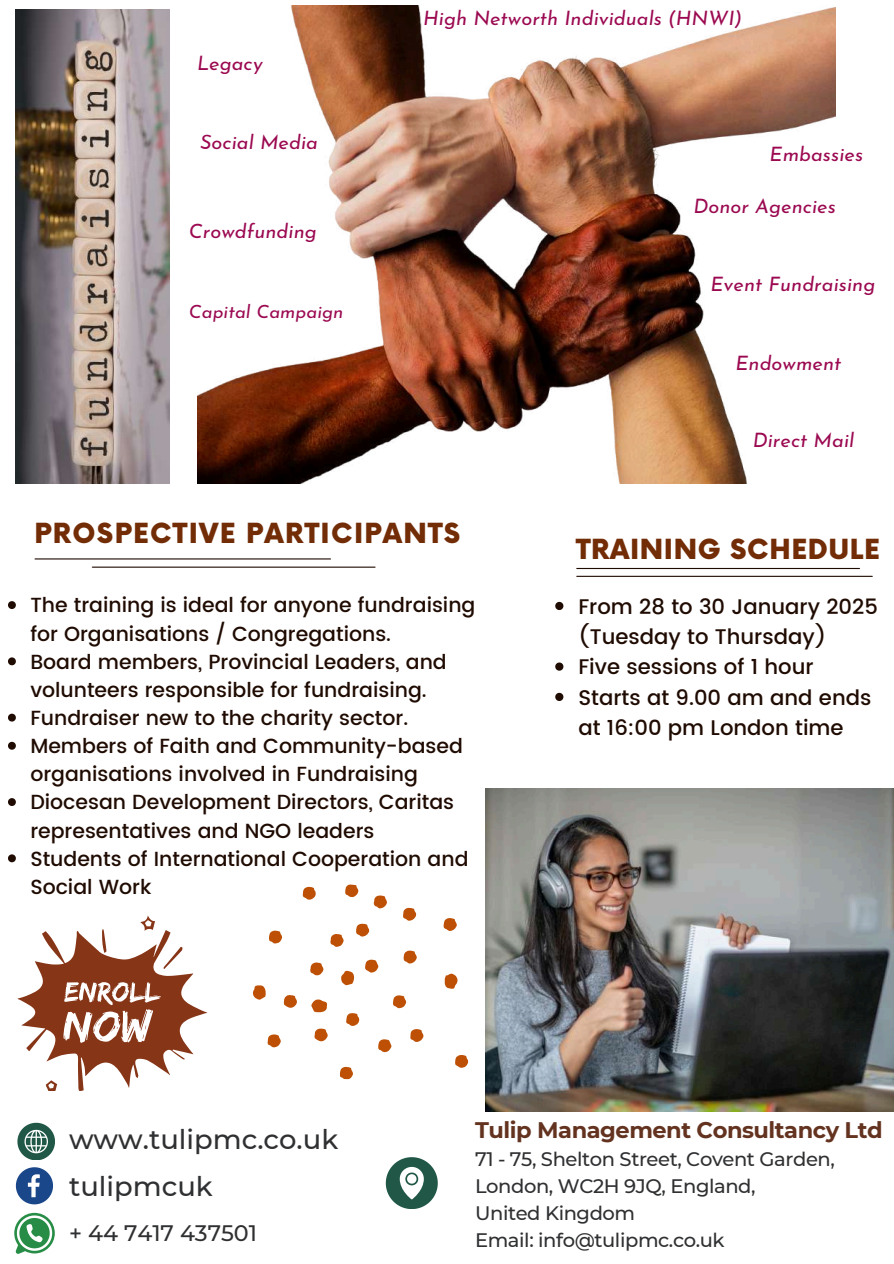
<style>
.page{position:relative;width:894px;height:1264px;background:#fff}
.page>*{position:absolute;margin:0;border:0;box-sizing:border-box;transform-origin:0 0}
.t1{font:500 27.3px/46.8px "Montserrat";color:#2f3032}
.t2{font:900 27px "Now";letter-spacing:.05em;color:#722c06}
.t3{font:900 27px "Now";letter-spacing:.02em;color:#722c06}
.t4{font:700 22.5px "Montserrat";letter-spacing:-.02em;color:#633320}
.t5{font:500 22.35px "Montserrat";color:#2f3032}
.t6{font:500 21.15px/30.3px "Poppins";color:#1f0b02}
.t7{font:500 20.4px/28.2px "Poppins";color:#1f0b02}
.t8{font:italic 19.8px "Josefin Sans";letter-spacing:.005em;color:#9b0951}
.t9{font:500 19.5px/27px "Montserrat";letter-spacing:-.02em;color:#2f3032}
.t10{font:italic 18.3px "Josefin Sans";letter-spacing:.005em;color:#9b0951}
</style>
<div class="page">
<hr style="left:576px;top:568px;width:283px;height:1px;background:#1f0b02">
<hr style="left:576px;top:575px;width:296px;height:2px;background:#1f0b02">
<hr style="left:92px;top:566px;width:283px;height:1px;background:#1f0b02">
<hr style="left:35px;top:558px;width:295px;height:1px;background:#1f0b02">
<img style="left:197px;top:5px;width:638px;height:479px">
<img style="left:16px;top:10px;width:153px;height:474px">
<svg style="left:385px;top:1157px;width:52px;height:51px"></svg>
<svg style="left:17px;top:1122px;width:38px;height:37px"></svg>
<svg style="left:16px;top:1167px;width:37px;height:37px"></svg>
<svg style="left:14px;top:1212px;width:41px;height:42px"></svg>
<svg style="left:17px;top:915px;width:190px;height:175px"></svg>
<img style="left:485px;top:788px;width:408px;height:323px">
<svg style="left:8px;top:601px;width:8px;height:8px"></svg>
<svg style="left:8px;top:657px;width:8px;height:8px"></svg>
<svg style="left:8px;top:713px;width:8px;height:8px"></svg>
<svg style="left:8px;top:741px;width:8px;height:8px"></svg>
<svg style="left:8px;top:798px;width:8px;height:8px"></svg>
<svg style="left:8px;top:854px;width:8px;height:8px"></svg>
<svg style="left:555px;top:602px;width:8px;height:8px"></svg>
<svg style="left:555px;top:662px;width:8px;height:8px"></svg>
<svg style="left:555px;top:692px;width:8px;height:9px"></svg>
<svg style="left:253px;top:985px;width:13px;height:15px"></svg>
<svg style="left:311px;top:999px;width:16px;height:14px"></svg>
<svg style="left:444px;top:973px;width:14px;height:16px"></svg>
<svg style="left:341px;top:970px;width:14px;height:15px"></svg>
<svg style="left:269px;top:930px;width:14px;height:14px"></svg>
<svg style="left:330px;top:934px;width:14px;height:13px"></svg>
<svg style="left:378px;top:1039px;width:14px;height:14px"></svg>
<svg style="left:443px;top:918px;width:14px;height:13px"></svg>
<svg style="left:356px;top:923px;width:14px;height:14px"></svg>
<svg style="left:346px;top:1013px;width:14px;height:13px"></svg>
<svg style="left:373px;top:895px;width:14px;height:14px"></svg>
<svg style="left:345px;top:884px;width:14px;height:13px"></svg>
<svg style="left:403px;top:950px;width:14px;height:14px"></svg>
<svg style="left:365px;top:959px;width:14px;height:14px"></svg>
<svg style="left:393px;top:995px;width:13px;height:14px"></svg>
<svg style="left:314px;top:1028px;width:14px;height:13px"></svg>
<svg style="left:410px;top:1029px;width:14px;height:13px"></svg>
<svg style="left:267px;top:1034px;width:14px;height:14px"></svg>
<svg style="left:455px;top:1055px;width:14px;height:13px"></svg>
<svg style="left:403px;top:907px;width:14px;height:14px"></svg>
<svg style="left:340px;top:1066px;width:13px;height:14px"></svg>
<svg style="left:283px;top:995px;width:14px;height:13px"></svg>
<svg style="left:310px;top:962px;width:14px;height:14px"></svg>
<svg style="left:302px;top:886px;width:14px;height:14px"></svg>
<p class="t8" style="left:197px;top:55px;width:67px">Legacy</p>
<p class="t8" style="left:200px;top:134px;width:119px">Social Media</p>
<p class="t8" style="left:189px;top:223px;width:129px">Crowdfunding</p>
<p class="t10" style="left:189px;top:304px;width:156px">Capital Campaign</p>
<p class="t8" style="left:423px;top:10px;width:320px">High Networth Individuals (HNWI)</p>
<p class="t8" style="left:769px;top:146px;width:95px">Embassies</p>
<p class="t8" style="left:693px;top:198px;width:144px">Donor Agencies</p>
<p class="t8" style="left:710px;top:276px;width:166px">Event Fundraising</p>
<p class="t8" style="left:735px;top:355px;width:107px">Endowment</p>
<p class="t8" style="left:752px;top:432px;width:103px">Direct Mail</p>
<h2 class="t2" style="left:34px;top:519px;width:427px">PROSPECTIVE PARTICIPANTS</h2>
<p class="t7" style="left:30px;top:591px;width:446px">The training is ideal for anyone fundraising for Organisations / Congregations.<br>Board members, Provincial Leaders, and volunteers responsible for fundraising.<br>Fundraiser new to the charity sector.<br>Members of Faith and Community-based organisations involved in Fundraising Diocesan Development Directors, Caritas representatives and NGO leaders<br>Students of International Cooperation and Social Work</p>
<h2 class="t3" style="left:576px;top:535px;width:305px">TRAINING SCHEDULE</h2>
<p class="t6" style="left:578px;top:591px;width:301px">From 28 to 30 January 2025 (Tuesday to Thursday)<br>Five sessions of 1 hour<br>Starts at 9.00 am and ends at 16:00 pm London time</p>
<h1 class="t1" style="left:69px;top:1116px;width:270px">www.tulipmc.co.uk tulipmcuk</h1>
<p class="t5" style="left:69px;top:1219px;width:189px">+ 44 7417 437501</p>
<p class="t4" style="left:475px;top:1116px;width:409px">Tulip Management Consultancy Ltd</p>
<p class="t9" style="left:475px;top:1145px;width:361px">71 - 75, Shelton Street, Covent Garden,<br>London, WC2H 9JQ, England,<br>United Kingdom<br>Email: info@tulipmc.co.uk</p>
</div>
